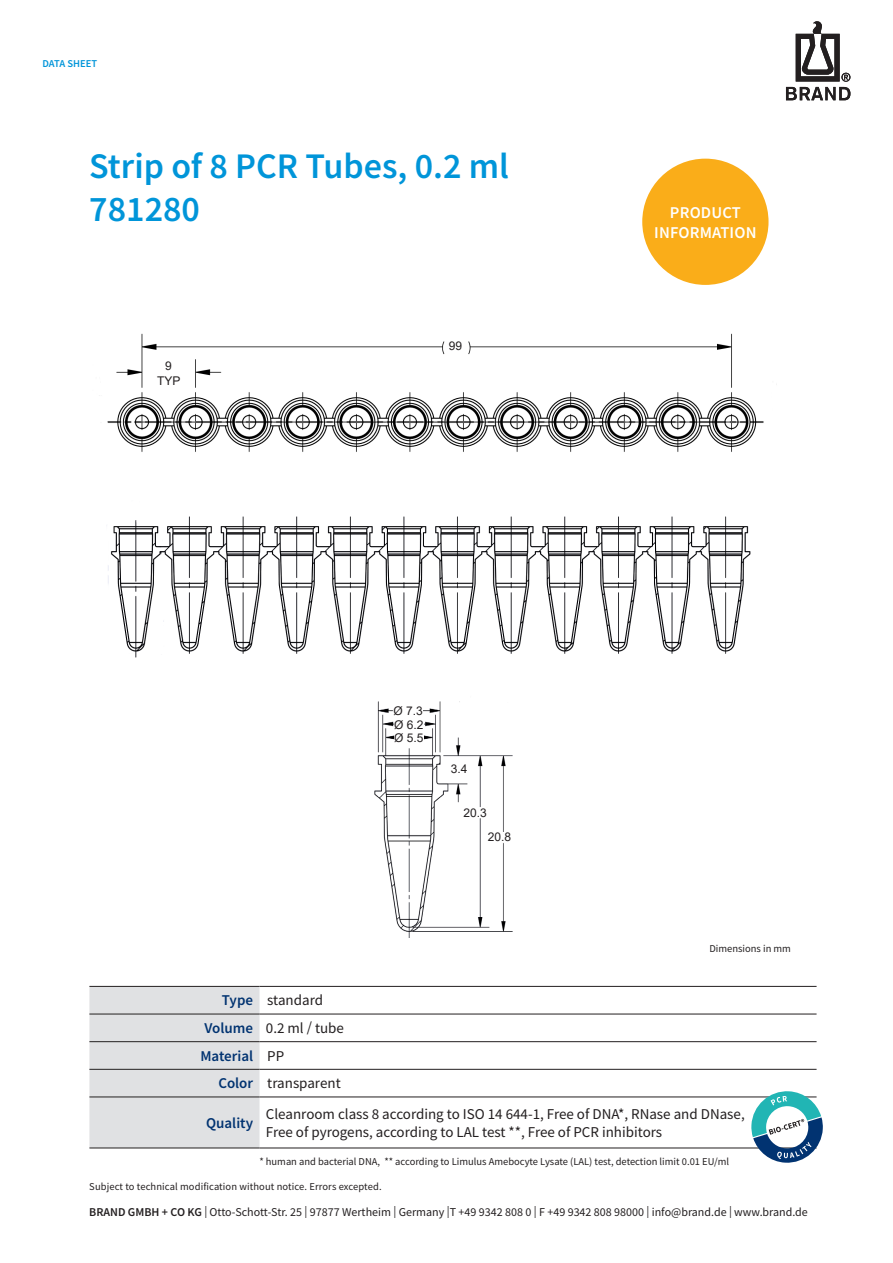
<style>
.page{position:relative;width:893px;height:1263px;background:#fff}
.page>*{position:absolute;margin:0;border:0;box-sizing:border-box;transform-origin:0 0}
.t1{font:600 36px/43.2px "Source Sans Pro";color:#0095d9}
.t2{font:600 16.5px/19.8px "Source Sans Pro";letter-spacing:.01em;color:#fff;text-align:center}
.t3{font:15px/27.6px "Source Sans Pro";color:#231f20}
.t4{font:600 15px "Source Sans Pro";color:#013371}
.t5{font:12px "Source Sans Pro";color:#231f20}
.t6{font:12px/13.8px "Arial";color:#231f20;text-align:center}
.t7{font:10.5px "Source Sans Pro";color:#231f20}
.t8{font:600 10.5px "Source Sans Pro";color:#0095d9}
.s1{font-weight:600;color:#013371}
.s2{font-weight:600}
</style>
<div class="page">
<svg style="left:786px;top:21px;width:64px;height:79px"></svg>
<div style="left:642px;top:159px;width:126px;height:126px;background:#faad19;border-radius:50%"></div>
<div style="left:89px;top:987px;width:171px;height:161px;background:#e0e1e3"></div>
<hr style="left:89px;top:986px;width:170px;height:1px;background:#231f20">
<hr style="left:259px;top:986px;width:558px;height:1px;background:#231f20">
<hr style="left:89px;top:1014px;width:170px;height:1px;background:#231f20">
<hr style="left:259px;top:1014px;width:558px;height:1px;background:#231f20">
<hr style="left:89px;top:1041px;width:170px;height:1px;background:#231f20">
<hr style="left:259px;top:1041px;width:558px;height:1px;background:#231f20">
<hr style="left:89px;top:1069px;width:170px;height:1px;background:#231f20">
<hr style="left:259px;top:1069px;width:558px;height:1px;background:#231f20">
<hr style="left:89px;top:1097px;width:170px;height:1px;background:#231f20">
<hr style="left:259px;top:1097px;width:558px;height:1px;background:#231f20">
<hr style="left:89px;top:1148px;width:170px;height:1px;background:#231f20">
<hr style="left:259px;top:1148px;width:558px;height:1px;background:#231f20">
<img style="left:107px;top:333px;width:670px;height:119px">
<img style="left:108px;top:516px;width:643px;height:142px">
<img style="left:374px;top:701px;width:139px;height:236px">
<div style="left:394px;top:706px;width:29px;height:9px;background:#fff"></div>
<div style="left:394px;top:720px;width:30px;height:9px;background:#fff"></div>
<div style="left:394px;top:733px;width:30px;height:10px;background:#fff"></div>
<div style="left:451px;top:764px;width:17px;height:9px;background:#fff"></div>
<div style="left:463px;top:808px;width:30px;height:10px;background:#fff"></div>
<div style="left:488px;top:832px;width:29px;height:10px;background:#fff"></div>
<svg style="left:751px;top:1091px;width:72px;height:72px"></svg>
<p class="t8" style="left:43px;top:57px;width:56px">DATA SHEET</p>
<h1 class="t1" style="left:89px;top:144px;width:421px">Strip of 8 PCR Tubes, 0.2 ml<br>781280</h1>
<p class="t6" style="left:157px;top:359px;width:25px;line-height:14.4px">9<br>TYP</p>
<p class="t6" style="left:449px;top:339px;width:15px">99</p>
<p class="t6" style="left:394px;top:703px;width:31px;text-align:justify">Ø 7.3<br>Ø 6.2<br>Ø 5.5</p>
<p class="t6" style="left:451px;top:762px;width:18px">3.4</p>
<p class="t6" style="left:463px;top:806px;width:25px">20.3</p>
<p class="t6" style="left:488px;top:830px;width:25px">20.8</p>
<p class="t2" style="left:654px;top:202px;width:104px">PRODUCT<br>INFORMATION</p>
<p class="t7" style="left:709px;top:941px;width:83px">Dimensions in mm</p>
<p class="t3" style="left:200px;top:986px;width:145px;text-indent:22px"><span class="s1">Type</span> standard<br><span class="s1">Volume</span> 0.2 ml / tube<br><span class="s1">Material</span> PP</p>
<p class="t3" style="left:218px;top:1069px;width:124px"><span class="s1">Color</span> transparent</p>
<p class="t4" style="left:206px;top:1113px;width:49px">Quality</p>
<p class="t3" style="left:266px;top:1104px;width:480px;line-height:18px">Cleanroom class 8 according to ISO 14 644-1, Free of DNA*, RNase and DNase,<br>Free of pyrogens, according to LAL test **, Free of PCR inhibitors</p>
<p class="t7" style="left:259px;top:1154px;width:471px">* human and bacterial DNA, ** according to Limulus Amebocyte Lysate (LAL) test, detection limit 0.01 EU/ml</p>
<p class="t7" style="left:89px;top:1180px;width:294px">Subject to technical modification without notice. Errors excepted.</p>
<p class="t5" style="left:89px;top:1204px;width:720px"><span class="s2">BRAND GMBH + CO KG</span> | Otto-Schott-Str. 25 | 97877 Wertheim | Germany |T +49 9342 808 0 | F +49 9342 808 98000 | info@brand.de | www.brand.de</p>
</div>
